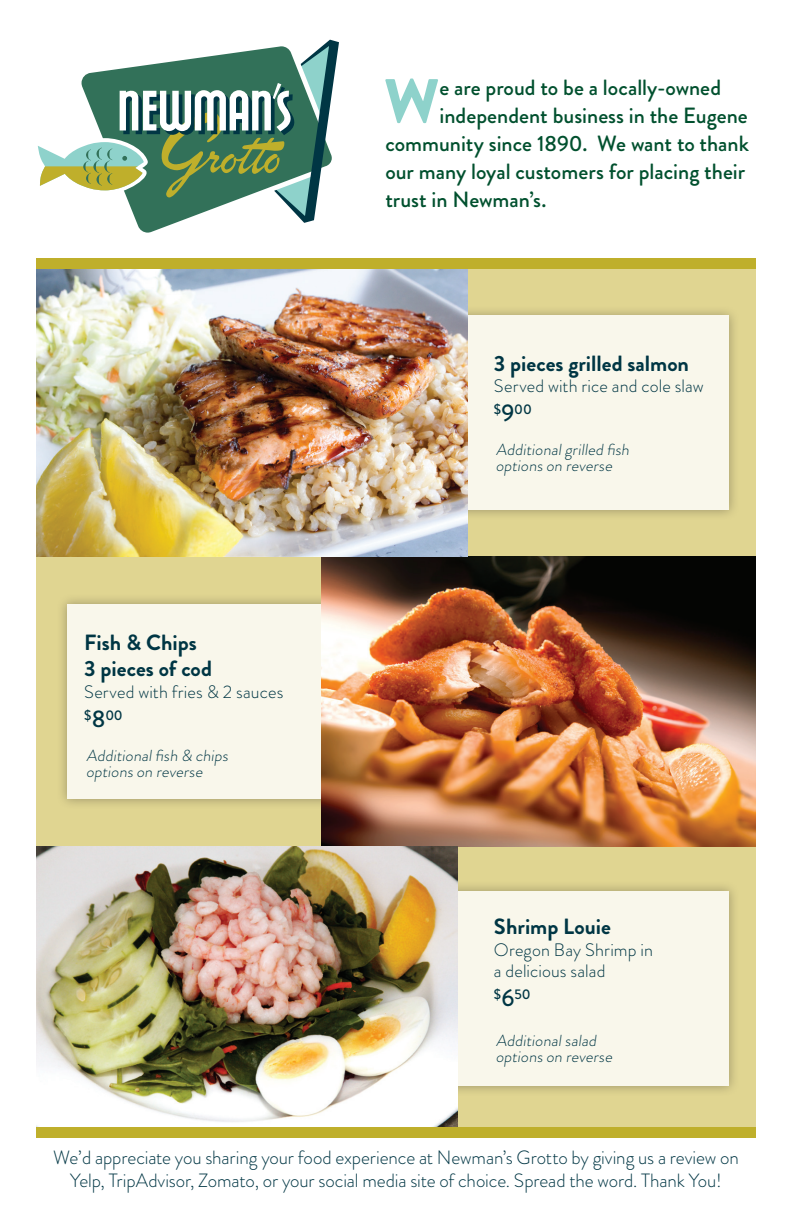
<style>
.page{position:relative;width:792px;height:1224px;background:#fff}
.page>*{position:absolute;margin:0;border:0;box-sizing:border-box;transform-origin:0 0}
.t1{font:900 62px "Brandon Grotesque";color:#8ed2cb}
.t2{font:500 22px "Brandon Grotesque";color:#00502e}
.t3{font:700 22px/26.4px "Brandon Grotesque";color:#003644}
.t4{font:300 19.2px/23px "Brandon Grotesque";letter-spacing:-.005em;color:#003644;text-align:center}
.t5{font:300 18px/21.6px "Brandon Grotesque";letter-spacing:.01em;color:#003644}
.t6{font:300 16px/16px "Brandon Grotesque";color:#003644}
.t7{font:500 14px "Brandon Grotesque";color:#003644}
.s1{font-size:24px}
</style>
<div class="page">
<div style="left:36px;top:259px;width:720px;height:869px;background:#e0d591"></div>
<div style="left:358px;top:881px;width:382px;height:216px;background:#231f20;opacity:.35"></div>
<div style="left:369px;top:892px;width:360px;height:194px;background:#f9f7eb"></div>
<div style="left:56px;top:594px;width:382px;height:216px;background:#231f20;opacity:.35"></div>
<div style="left:67px;top:605px;width:360px;height:194px;background:#f9f7eb"></div>
<div style="left:358px;top:305px;width:382px;height:216px;background:#231f20;opacity:.35"></div>
<div style="left:369px;top:316px;width:360px;height:194px;background:#f9f7eb"></div>
<img style="left:321px;top:557px;width:435px;height:290px">
<img style="left:36px;top:847px;width:422px;height:281px">
<img style="left:36px;top:269px;width:432px;height:288px">
<div style="left:36px;top:259px;width:720px;height:10px;background:#bfaf2b"></div>
<svg style="left:37px;top:39px;width:302px;height:189px"></svg>
<div style="left:36px;top:1128px;width:720px;height:10px;background:#bfaf2b"></div>
<h1 class="t1" style="left:384px;top:57px;width:57px">W</h1>
<p class="t2" style="left:439px;top:72px;width:283px">e are proud to be a locally-owned</p>
<p class="t2" style="left:439px;top:100px;width:310px">independent business in the Eugene</p>
<p class="t2" style="left:385px;top:128px;width:365px">community since 1890. We want to thank</p>
<p class="t2" style="left:385px;top:156px;width:361px">our many loyal customers for placing their</p>
<p class="t2" style="left:385px;top:184px;width:163px">trust in Newman’s.</p>
<p class="t3" style="left:84px;top:629px;width:129px">Fish &amp; Chips<br>3 pieces of cod</p>
<p class="t5" style="left:84px;top:681px;width:201px">Served with fries &amp; 2 sauces</p>
<p class="t7" style="left:84px;top:705px;width:40px">$<span class="s1">8</span>00</p>
<p class="t6" style="left:86px;top:748px;width:146px">Additionalfish &amp; chips options on reverse</p>
<p class="t3" style="left:494px;top:350px;width:197px">3 pieces grilled salmon</p>
<p class="t5" style="left:494px;top:375px;width:211px">Served with rice and cole slaw</p>
<p class="t7" style="left:494px;top:400px;width:40px">$<span class="s1">9</span>00</p>
<p class="t6" style="left:496px;top:441px;width:138px">Additionalgrilled fish options on reverse</p>
<p class="t3" style="left:494px;top:914px;width:119px">Shrimp Louie</p>
<p class="t5" style="left:494px;top:939px;width:161px">Oregon Bay Shrimp in a delicious salad</p>
<p class="t7" style="left:494px;top:985px;width:38px">$<span class="s1">6</span>50</p>
<p class="t6" style="left:496px;top:1032px;width:121px">Additionalsalad options on reverse</p>
<p class="t4" style="left:53px;top:1146px;width:687px">We’d appreciate you sharing your food experience at Newman’s Grotto by giving us a review on<br>Yelp, TripAdvisor, Zomato, or your social media site of choice. Spread the word. Thank You!</p>
</div>
